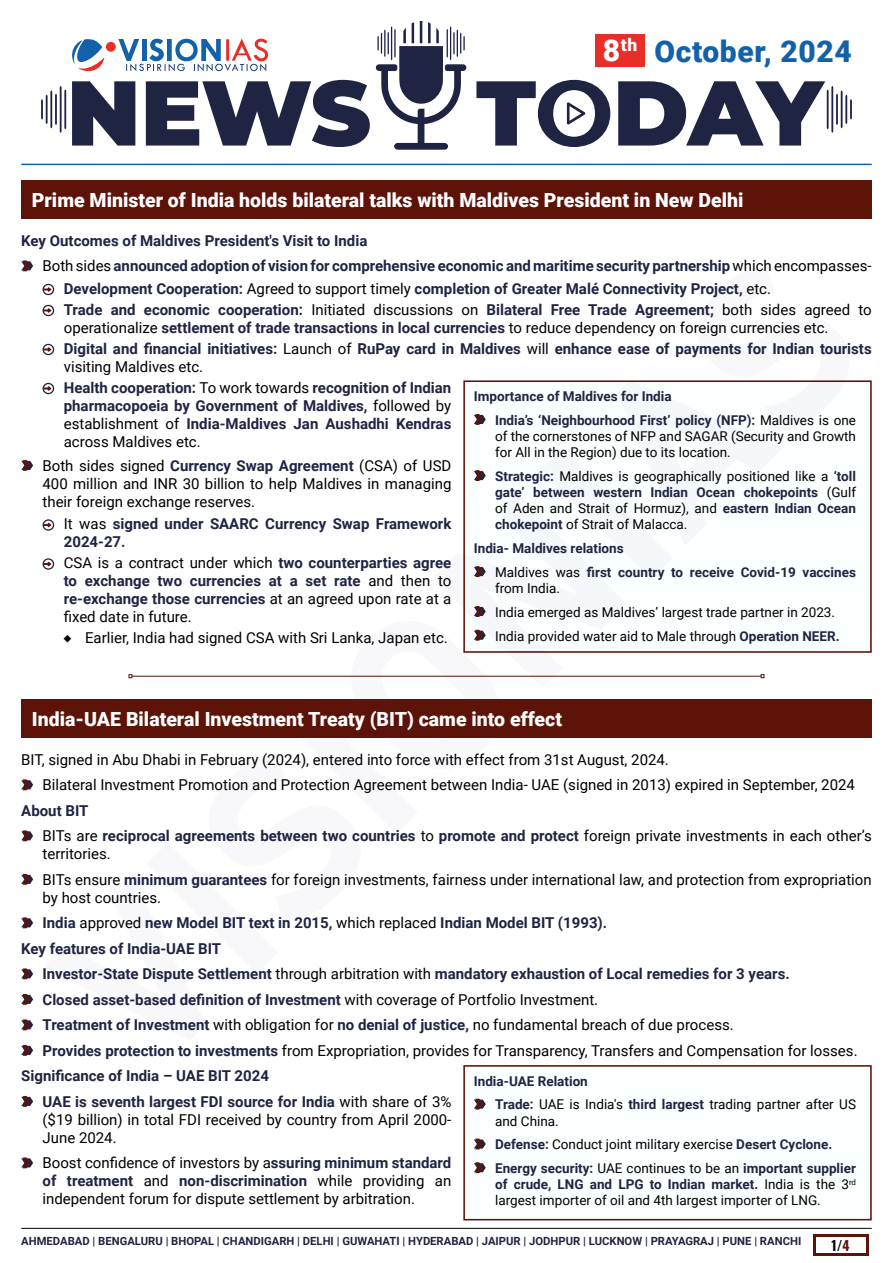
<style>
.page{position:relative;width:893px;height:1263px;background:#fff}
.page>*{position:absolute;margin:0;border:0;box-sizing:border-box;transform-origin:0 0}
.t1{font:900 30px "Roboto";letter-spacing:.02em;color:#1461ab}
.t2{font:900 19.5px "Roboto";color:#fff}
.t3{font:900 17.55px "Roboto";color:#fff}
.t4{font:700 15px/18px "Roboto";color:#202443}
.t5{font:15px/18px "Roboto";color:#000}
.t6{font:13.5px/16.2px "Roboto";color:#000}
.t7{font:700 13.5px/23.7px "Roboto";color:#202443}
.t8{font:700 13.5px "Oswald";color:#000}
.t9{font:700 11.25px "Roboto";color:#202443}
.s1{color:#fff}
.s2{font-weight:400;color:#000}
.s3{font-weight:700;color:#202443}
.s4{font-family:"Proxima Nova";font-weight:700}
.s5{color:#5d1308}
</style>
<div class="page">
<svg style="left:21px;top:260px;width:12px;height:11px"></svg>
<svg style="left:21px;top:460px;width:12px;height:11px"></svg>
<svg style="left:21px;top:779px;width:12px;height:11px"></svg>
<svg style="left:21px;top:830px;width:12px;height:11px"></svg>
<svg style="left:21px;top:874px;width:12px;height:11px"></svg>
<svg style="left:21px;top:917px;width:12px;height:11px"></svg>
<svg style="left:21px;top:968px;width:12px;height:11px"></svg>
<svg style="left:21px;top:994px;width:12px;height:11px"></svg>
<svg style="left:21px;top:1019px;width:12px;height:11px"></svg>
<svg style="left:21px;top:1045px;width:12px;height:11px"></svg>
<svg style="left:21px;top:1096px;width:12px;height:11px"></svg>
<svg style="left:21px;top:1157px;width:12px;height:11px"></svg>
<div style="left:21px;top:181px;width:851px;height:38px;background:#5d1308"></div>
<div style="left:21px;top:700px;width:851px;height:38px;background:#5d1308"></div>
<div style="left:463px;top:380px;width:409px;height:273px;background:#fbffff;border:2px solid #5d1308"></div>
<div style="left:463px;top:1065px;width:409px;height:155px;background:#fbffff;border:2px solid #5d1308"></div>
<svg style="left:474px;top:1099px;width:12px;height:10px"></svg>
<svg style="left:474px;top:1138px;width:12px;height:11px"></svg>
<svg style="left:474px;top:1162px;width:12px;height:11px"></svg>
<div style="left:595px;top:34px;width:50px;height:33px;background:#e82e26"></div>
<svg style="left:43px;top:283px;width:808px;height:417px"></svg>
<hr style="left:21px;top:1228px;width:851px;height:1px;background:#000">
<div style="left:813px;top:1234px;width:55px;height:22px;background:#5d1308"></div>
<div style="left:816px;top:1237px;width:49px;height:16px;background:#fff"></div>
<svg style="left:72px;top:81px;width:63px;height:65px"></svg>
<svg style="left:146px;top:80px;width:224px;height:67px"></svg>
<svg style="left:476px;top:80px;width:134px;height:67px"></svg>
<svg style="left:376px;top:21px;width:90px;height:129px"></svg>
<svg style="left:41px;top:86px;width:25px;height:47px"></svg>
<svg style="left:618px;top:81px;width:234px;height:65px"></svg>
<svg style="left:72px;top:39px;width:32px;height:33px"></svg>
<svg style="left:118px;top:38px;width:150px;height:34px"></svg>
<div style="left:106px;top:42px;width:10px;height:10px;background:#e82e26;border-radius:50%"></div>
<hr style="left:21px;top:164px;width:851px;height:1px;background:#1461ab">
<p class="t3" style="left:621px;top:33px;width:18px">th</p>
<h1 class="t1" style="left:603px;top:30px;width:250px"><span class="s1">8</span> October, 2024</h1>
<h2 class="t2" style="left:32px;top:186px;width:713px">Prime Minister of India holds bilateral talks with Maldives President in New Delhi</h2>
<p class="t4" style="left:43px;top:227px;width:831px;line-height:25.5px;text-indent:-21px">Key Outcomes of Maldives President's Visit to India<br><span class="s2">Both sides</span> announced adoption of vision for comprehensive economic and maritime security partnership <span class="s2">which encompasses-</span></p>
<p class="t4" style="left:64px;top:277px;width:809px;line-height:21px">Development Cooperation: <span class="s2">Agreed to support timely</span> completion of Greater Malé Connectivity Project, <span class="s2">etc.<br></span>Trade and economic cooperation: <span class="s2">Initiated discussions on</span> Bilateral Free Trade Agreement; <span class="s2">both sides agreed to</span></p>
<p class="t4" style="left:64px;top:316px;width:809px;line-height:21px"><span class="s2">operationalize</span> settlement of trade transactions in local currencies <span class="s2">to reduce dependency on foreign currencies etc.<br></span>Digital and financial initiatives: <span class="s2">Launch of</span> RuPay card in Maldives <span class="s2">will</span> enhance ease of payments for Indian tourists</p>
<p class="t4" style="left:64px;top:355px;width:389px;line-height:21px"><span class="s2">visiting Maldives etc.<br></span>Health cooperation: <span class="s2">To work towards</span> recognition of Indian</p>
<p class="t4" style="left:64px;top:396px;width:389px;text-align:justify">pharmacopoeia by Government of Maldives, <span class="s2">followed by establishment of</span> India-Maldives Jan Aushadhi Kendras <span class="s2">across Maldives etc.</span></p>
<p class="t5" style="left:43px;top:456px;width:410px;text-align:justify">Both sides signed <span class="s3">Currency Swap Agreement</span> (CSA) of USD 400 million and INR 30 billion to help Maldives in managing their foreign exchange reserves.</p>
<p class="t4" style="left:64px;top:514px;width:389px"><span class="s2">It was</span> signed under SAARC Currency Swap Framework<br>2024-27.</p>
<p class="t4" style="left:64px;top:553px;width:389px;text-align:justify"><span class="s2">CSA is a contract under which</span> two counterparties agree to exchange two currencies at a set rate <span class="s2">and then to </span>re-exchange those currencies <span class="s2">at an agreed upon rate at a fixed date in future.</span></p>
<p class="t5" style="left:64px;top:628px;width:386px"><span class="s4">♦</span> Earlier, India had signed CSA with Sri Lanka, Japan etc.</p>
<p class="t7" style="left:495px;top:384px;width:362px;text-indent:-21px">Importance of Maldives for India<br>India’s ‘Neighbourhood First’ policy (NFP): <span class="s2">Maldives is one</span></p>
<p class="t6" style="left:495px;top:428px;width:362px">of the cornerstones of NFP and SAGAR (Security and Growth for All in the Region) due to its location.</p>
<p class="t6" style="left:495px;top:467px;width:362px;text-align:justify"><span class="s3">Strategic:</span> Maldives is geographically positioned like a <span class="s3">‘toll gate’ between western Indian Ocean chokepoints</span> (Gulf of Aden and Strait of Hormuz), and <span class="s3">eastern Indian Ocean chokepoint</span> of Strait of Malacca.</p>
<p class="t7" style="left:495px;top:536px;width:362px;text-indent:-21px">India- Maldives relations<br><span class="s2">Maldives was</span> first country to receive Covid-19 vaccines</p>
<p class="t6" style="left:495px;top:576px;width:346px;line-height:23.7px">from India.<br>India emerged as Maldives’ largest trade partner in 2023.<br>India provided water aid to Male through <span class="s3">Operation NEER.</span></p>
<h2 class="t2" style="left:32px;top:705px;width:532px">India-UAE Bilateral Investment Treaty (BIT) came into effect</h2>
<p class="t5" style="left:43px;top:746px;width:814px;line-height:25.5px;text-indent:-21px">BIT, signed in Abu Dhabi in February (2024), entered into force with effect from 31st August, 2024.<br>Bilateral Investment Promotion and Protection Agreement between India- UAE (signed in 2013) expired in September, 2024</p>
<p class="t4" style="left:43px;top:797px;width:831px;line-height:25.5px;text-indent:-21px">About BIT<br><span class="s2">BITs are</span> reciprocal agreements between two countries <span class="s2">to</span> promote and protect <span class="s2">foreign private investments in each other’s</span></p>
<p class="t5" style="left:43px;top:840px;width:831px;line-height:25.5px">territories.<br>BITs ensure <span class="s3">minimum guarantees</span> for foreign investments, fairness under international law, and protection from expropriation</p>
<p class="t5" style="left:43px;top:888px;width:120px">by host countries.</p>
<p class="t4" style="left:43px;top:913px;width:566px">India <span class="s2">approved</span> new Model BIT text in 2015, <span class="s2">which replaced</span> Indian Model BIT (1993).</p>
<p class="t4" style="left:21px;top:939px;width:201px">Key features of India-UAE BIT</p>
<p class="t4" style="left:43px;top:964px;width:749px">Investor-State Dispute Settlement <span class="s2">through arbitration with</span> mandatory exhaustion of Local remedies for 3 years.</p>
<p class="t4" style="left:43px;top:990px;width:557px">Closed asset-based definition of Investment <span class="s2">with coverage of Portfolio Investment.</span></p>
<p class="t5" style="left:43px;top:1015px;width:693px"><span class="s3">Treatment of Investment</span> with obligation for <span class="s3">no denial of justice,</span> no fundamental breach of due process.</p>
<p class="t5" style="left:43px;top:1041px;width:817px"><span class="s3">Provides protection to investments</span> from Expropriation, provides for Transparency, Transfers and Compensation for losses.</p>
<p class="t4" style="left:21px;top:1066px;width:249px">Significance of India – UAE BIT 2024</p>
<p class="t4" style="left:43px;top:1092px;width:410px">UAE is seventh largest FDI source for India <span class="s2">with share of 3%</span></p>
<p class="t5" style="left:43px;top:1110px;width:410px">($19 billion) in total FDI received by country from April 2000-<br>June 2024.</p>
<p class="t5" style="left:43px;top:1153px;width:410px;text-align:justify">Boost confidence of investors by a<span class="s3">ssuring minimum standard of treatment</span> and <span class="s3">non-discrimination</span> while providing an independent forum for dispute settlement by arbitration.</p>
<p class="t7" style="left:495px;top:1068px;width:362px;text-indent:-21px">India-UAE Relation<br>Trade: <span class="s2">UAE is India's</span> third largest <span class="s2">trading partner after US</span></p>
<p class="t6" style="left:495px;top:1108px;width:362px;line-height:23.7px">and China.<br><span class="s3">Defense:</span> Conduct joint military exercise <span class="s3">Desert Cyclone.<br>Energy security:</span> UAE continues to be an <span class="s3">important supplier</span></p>
<p class="t6" style="left:495px;top:1176px;width:362px"><span class="s3">of crude, LNG and LPG to Indian market.</span> India is the 3<sup>rd </sup>largest importer of oil and 4th largest importer of LNG.</p>
<p class="t9" style="left:21px;top:1233px;width:781px">AHMEDABAD | BENGALURU | BHOPAL | CHANDIGARH | DELHI | GUWAHATI | HYDERABAD | JAIPUR | JODHPUR | LUCKNOW | PRAYAGRAJ | PUNE | RANCHI</p>
<p class="t8" style="left:832px;top:1238px;width:19px">1/<span class="s5">4</span></p>
</div>
